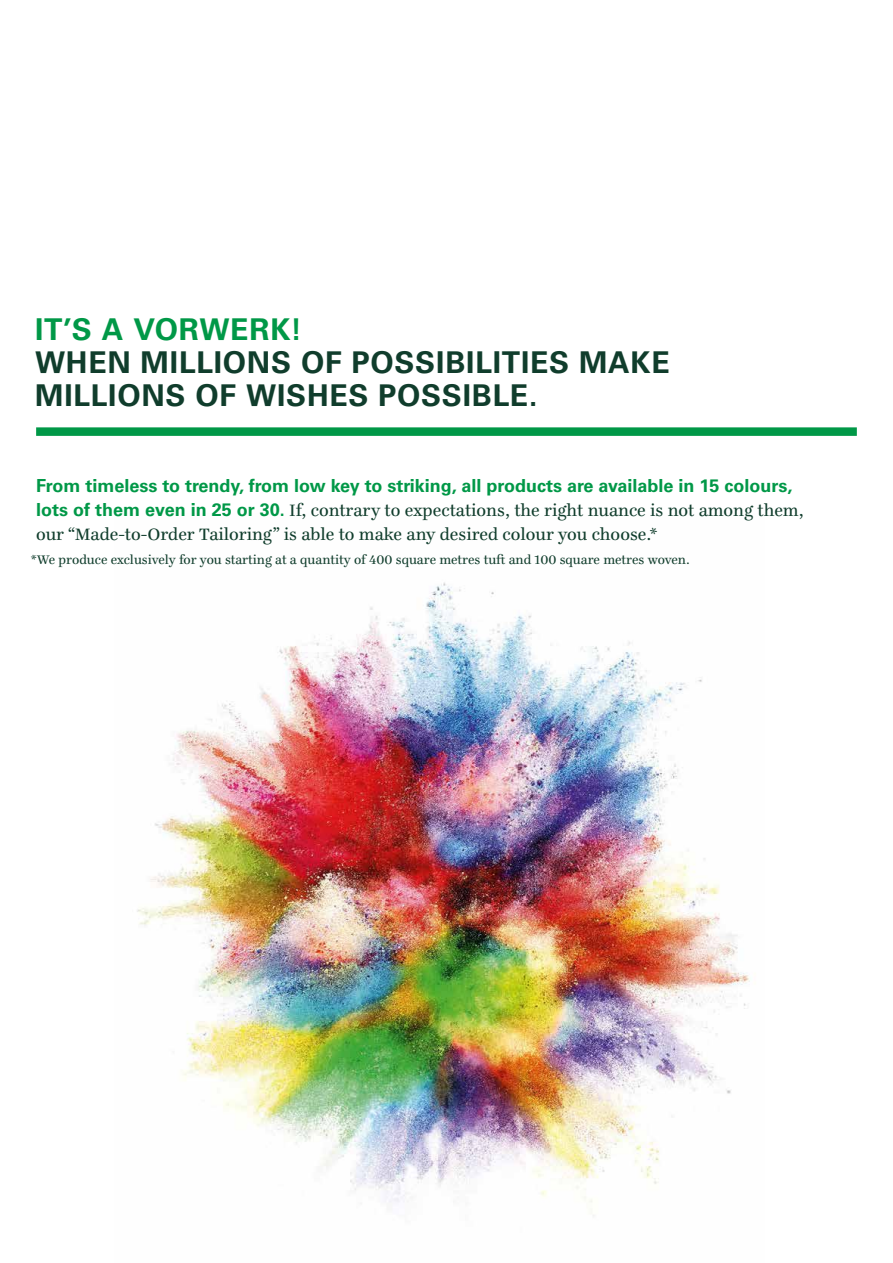
<style>
.page{position:relative;width:893px;height:1263px;background:#fff}
.page>*{position:absolute;margin:0;border:0;box-sizing:border-box;transform-origin:0 0}
.t1{font:700 30px/33px "Univers LT Pro 65";letter-spacing:.025em;color:#103d2c}
.t2{font:700 30px "Univers LT Pro 65";letter-spacing:.025em;color:#009847}
.t3{font:18px/24px "Ingeborg";color:#103d2c}
.t4{font:700 18px "Univers LT Pro 65";color:#009847}
.t5{font:13.5px "Ingeborg";color:#103d2c}
.s1{font-family:"Univers LT Pro 65";font-weight:700;color:#009847}
</style>
<div class="page">
<img style="left:137px;top:582px;width:613px;height:634px">
<div style="left:36px;top:427px;width:821px;height:9px;background:#009847"></div>
<h1 class="t2" style="left:35px;top:312px;width:268px">IT’S A VORWERK!</h1>
<h1 class="t1" style="left:35px;top:346px;width:636px">WHEN MILLIONS OF POSSIBILITIES MAKE<br>MILLIONS OF WISHES POSSIBLE.</h1>
<p class="t4" style="left:36px;top:475px;width:758px">From timeless to trendy, from low key to striking, all products are available in 15 colours,</p>
<p class="t3" style="left:36px;top:498px;width:769px"><span class="s1">lots of them even in 25 or 30.</span> If, contrary to expectations, the right nuance is not among them, our “Made-to-Order Tailoring” is able to make any desired colour you choose.*</p>
<p class="t5" style="left:30px;top:551px;width:661px">*We produce exclusively for you starting at a quantity of 400 square metres tuft and 100 square metres woven.</p>
</div>
